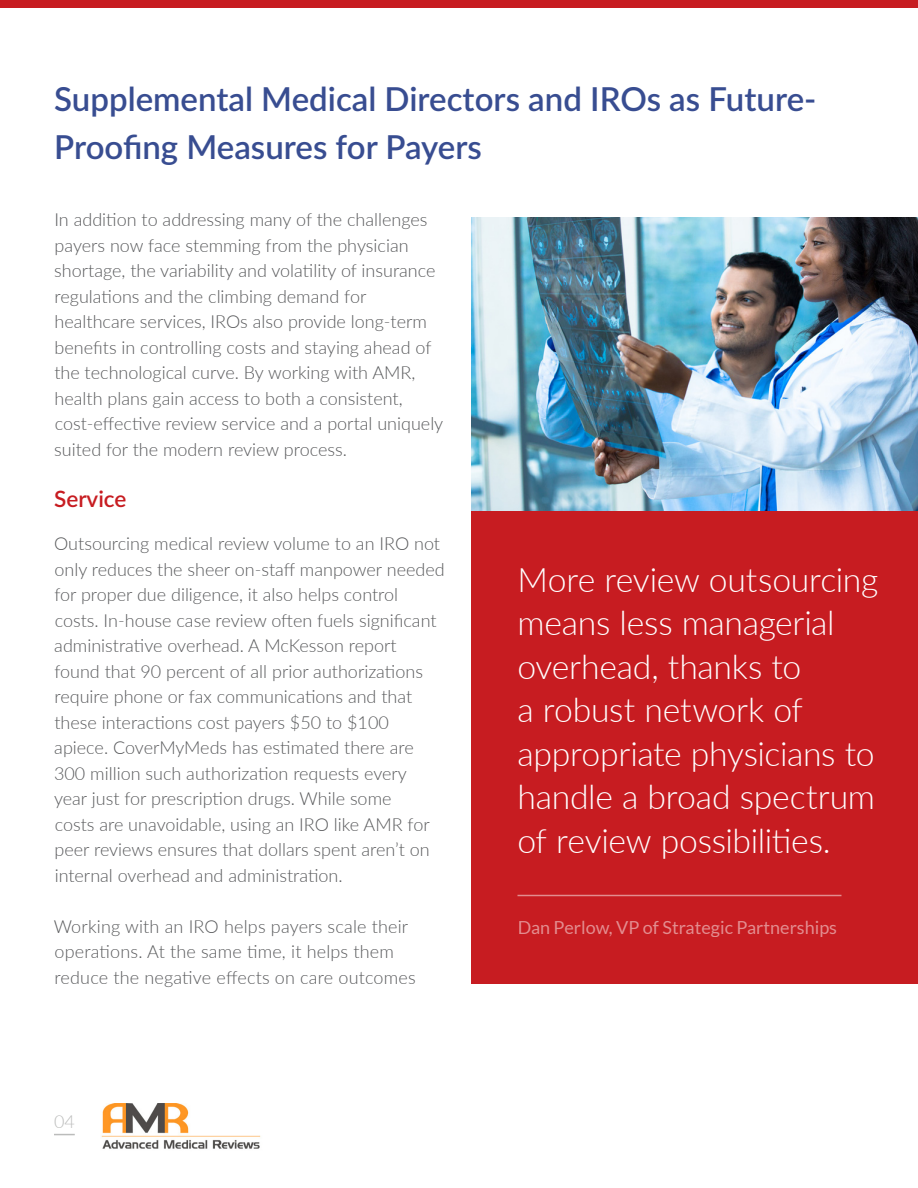
<style>
.page{position:relative;width:918px;height:1188px;background:#fff}
.page>*{position:absolute;margin:0;border:0;box-sizing:border-box;transform-origin:0 0}
.t1{font:300 33.75px/43.5px "Lato";letter-spacing:-.01em;color:#fff}
.t2{font:600 33px/48px "Lato";color:#384d91}
.t3{font:600 22.5px "Lato";color:#c71c21}
.t4{font:300 18px/25.5px "Lato";color:#58595b}
.t5{font:18px "Lato";color:#fff}
.t6{font:300 18px "Lato";color:#bbbcbb}
</style>
<div class="page">
<img style="left:472px;top:217px;width:446px;height:294px">
<div style="left:0;top:0;width:918px;height:7px;background:#c71c21"></div>
<img style="left:101px;top:1103px;width:160px;height:46px">
<svg style="left:54px;top:1134px;width:21px;height:1px"></svg>
<div style="left:472px;top:511px;width:446px;height:473px;background:#c71c21"></div>
<hr style="left:518px;top:895px;width:324px;height:1px;background:#fff">
<h2 class="t2" style="left:54px;top:73px;width:764px">Supplemental Medical Directors and IROs as Future-<br>Proofing Measures for Payers</h2>
<p class="t4" style="left:54px;top:206px;width:391px">In addition to addressing many of the challenges payers now face stemming from the physician shortage, the variability and volatility of insurance regulations and the climbing demand for healthcare services, IROs also provide long-term benefits in controlling costs and staying ahead of the technological curve. By working with AMR, health plans gain access to both a consistent, cost-effective review service and a portal uniquely suited for the modern review process.</p>
<p class="t3" style="left:54px;top:482px;width:74px">Service</p>
<p class="t4" style="left:54px;top:530px;width:392px">Outsourcing medical review volume to an IRO not only reduces the sheer on-staff manpower needed for proper due diligence, it also helps control costs. In-house case review often fuels significant administrative overhead. A McKesson report found that 90 percent of all prior authorizations require phone or fax communications and that these interactions cost payers $50 to $100 apiece. CoverMyMeds has estimated there are 300 million such authorization requests every<br>year just for prescription drugs. While some<br>costs are unavoidable, using an IRO like AMR for peer reviews ensures that dollars spent aren’t on internal overhead and administration.</p>
<p class="t4" style="left:54px;top:913px;width:363px">Working with an IRO helps payers scale their operations. At the same time, it helps them reduce the negative effects on care outcomes</p>
<p class="t6" style="left:54px;top:1109px;width:22px">04</p>
<h1 class="t1" style="left:518px;top:557px;width:362px">More review outsourcing means less managerial overhead, thanks to<br>a robust network of appropriate physicians to handle a broad spectrum of review possibilities.</h1>
<p class="t5" style="left:518px;top:917px;width:321px">Dan Perlow, VP of Strategic Partnerships</p>
</div>
